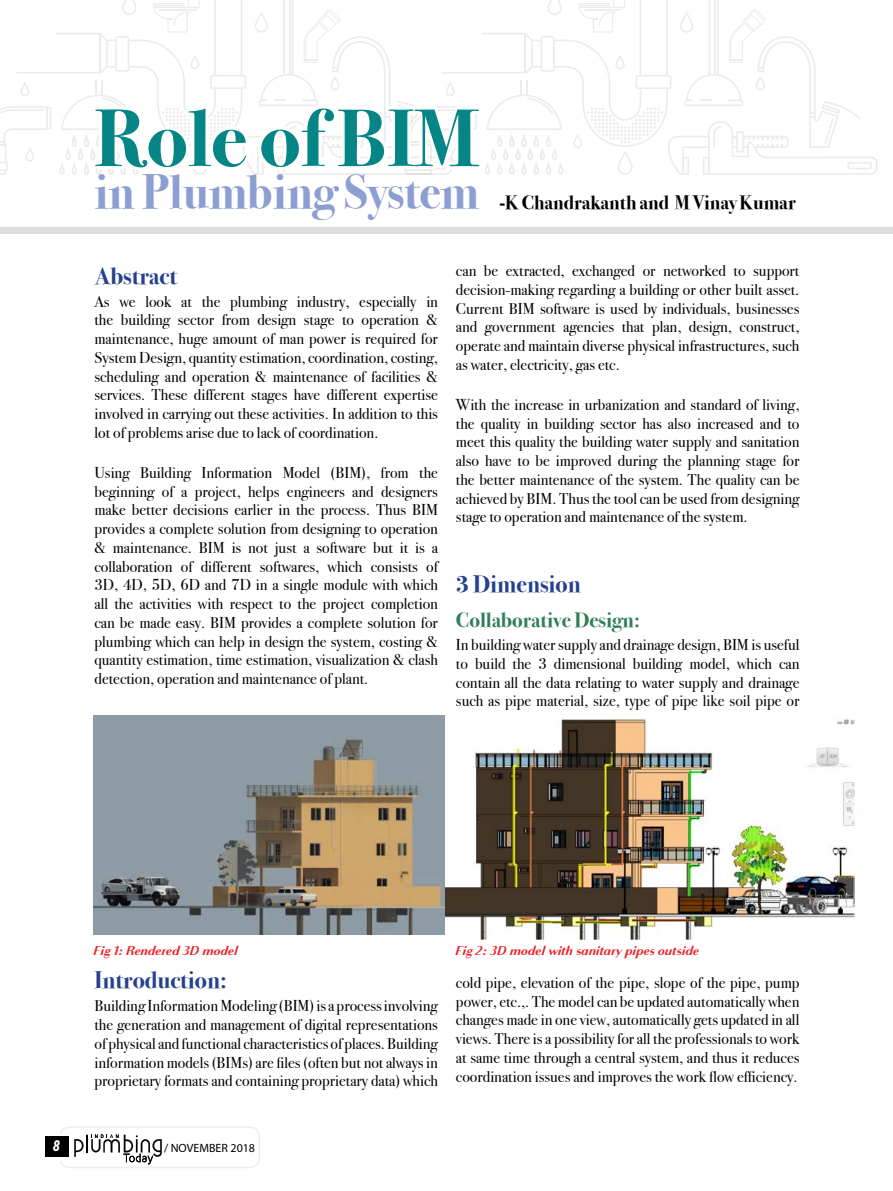
<style>
.page{position:relative;width:893px;height:1191px;background:#fff}
.page>*{position:absolute;margin:0;border:0;box-sizing:border-box;transform-origin:0 0}
.t1{font:700 81.75px "Bodoni Svty Two ITCTT";color:#068587}
.t2{font:700 48.15px "Bodoni Svty Two ITCTT";color:#8d9ed2}
.t3{font:700 24px "Bodoni Svty Two ITCTT";color:#25408f}
.t4{font:700 21px "Bodoni Svty Two ITCTT";color:#327d58}
.t5{font:700 19.5px "Bodoni Svty Two ITCTT";color:#000}
.t6{font:15.75px/18.8px "Bodoni Svty Two ITCTT";color:#000;text-align:justify}
.t7{font:italic 700 15px "Roboto Condensed";color:#fff}
.t8{font:italic 700 12.75px "Bodoni Sans Text";color:#ed1d24}
.t9{font:12px "Myriad Pro";color:#000}
</style>
<div class="page">
<div style="left:59px;top:1126px;width:201px;height:42px;border:2px solid #8d5443;border-radius:10px"></div>
<svg style="left:55px;top:1133px;width:10px;height:27px"></svg>
<svg style="left:74px;top:1134px;width:88px;height:30px"></svg>
<div style="left:45px;top:1136px;width:24px;height:20px;background:#000"></div>
<div style="left:0;top:226px;width:893px;height:7px;background:#dcddde"></div>
<svg style="left:0;top:0;width:878px;height:175px"></svg>
<img style="left:94px;top:716px;width:351px;height:218px">
<img style="left:446px;top:719px;width:408px;height:220px">
<h1 class="t1" style="left:94px;top:71px;width:386px">Role of BIM</h1>
<h2 class="t2" style="left:94px;top:152px;width:386px">in Plumbing System</h2>
<p class="t5" style="left:500px;top:186px;width:298px">-K Chandrakanth and M Vinay Kumar</p>
<h3 class="t3" style="left:94px;top:256px;width:84px">Abstract</h3>
<p class="t6" style="left:94px;top:290px;width:345px">As we look at the plumbing industry, especially in the building sector from design stage to operation &amp; maintenance, huge amount of man power is required for System Design, quantity estimation, coordination, costing, scheduling and operation &amp; maintenance of facilities &amp; services. These different stages have different expertise involved in carrying out these activities. In addition to this lot of problems arise due to lack of coordination.</p>
<p class="t6" style="left:94px;top:461px;width:345px">Using Building Information Model (BIM), from the beginning of a project, helps engineers and designers make better decisions earlier in the process. Thus BIM provides a complete solution from designing to operation &amp; maintenance. BIM is not just a software but it is a collaboration of different softwares, which consists of 3D, 4D, 5D, 6D and 7D in a single module with which all the activities with respect to the project completion can be made easy. BIM provides a complete solution for plumbing which can help in design the system, costing &amp; quantity estimation, time estimation, visualization &amp; clash detection, operation and maintenance of plant.</p>
<p class="t6" style="left:456px;top:260px;width:345px">can be extracted, exchanged or networked to support decision-making regarding a building or other built asset.<br>Current BIM software is used by individuals, businesses and government agencies that plan, design, construct, operate and maintain diverse physical infrastructures, such as water, electricity, gas etc.</p>
<p class="t6" style="left:456px;top:393px;width:345px">With the increase in urbanization and standard of living, the quality in building sector has also increased and to meet this quality the building water supply and sanitation also have to be improved during the planning stage for the better maintenance of the system. The quality can be achieved by BIM. Thus the tool can be used from designing stage to operation and maintenance of the system.</p>
<h3 class="t3" style="left:456px;top:564px;width:126px">3 Dimension</h3>
<h3 class="t4" style="left:456px;top:602px;width:185px">Collaborative Design:</h3>
<p class="t6" style="left:456px;top:634px;width:345px">In building water supply and drainage design, BIM is useful to build the 3 dimensional building model, which can contain all the data relating to water supply and drainage such as pipe material, size, type of pipe like soil pipe or</p>
<p class="t8" style="left:94px;top:943px;width:146px">Fig 1: Rendered 3D model</p>
<p class="t8" style="left:455px;top:943px;width:245px">Fig 2: 3D model with sanitary pipes outside</p>
<h3 class="t3" style="left:94px;top:960px;width:134px">Introduction:</h3>
<p class="t6" style="left:94px;top:995px;width:345px">Building Information Modeling (BIM) is a process involving the generation and management of digital representations of physical and functional characteristics of places.Building information models (BIMs) are files (often but not always in proprietary formats and containing proprietary data) which</p>
<p class="t6" style="left:456px;top:971px;width:345px">cold pipe, elevation of the pipe, slope of the pipe, pump power, etc.,. The model can be updated automatically when changes made in one view, automatically gets updated in all views. There is a possibility for all the professionals to work at same time through a central system, and thus it reduces coordination issues and improves the work flow efficiency.</p>
<p class="t7" style="left:53px;top:1135px;width:9px">8</p>
<p class="t9" style="left:164px;top:1140px;width:93px">/ NOVEMBER 2018</p>
</div>
